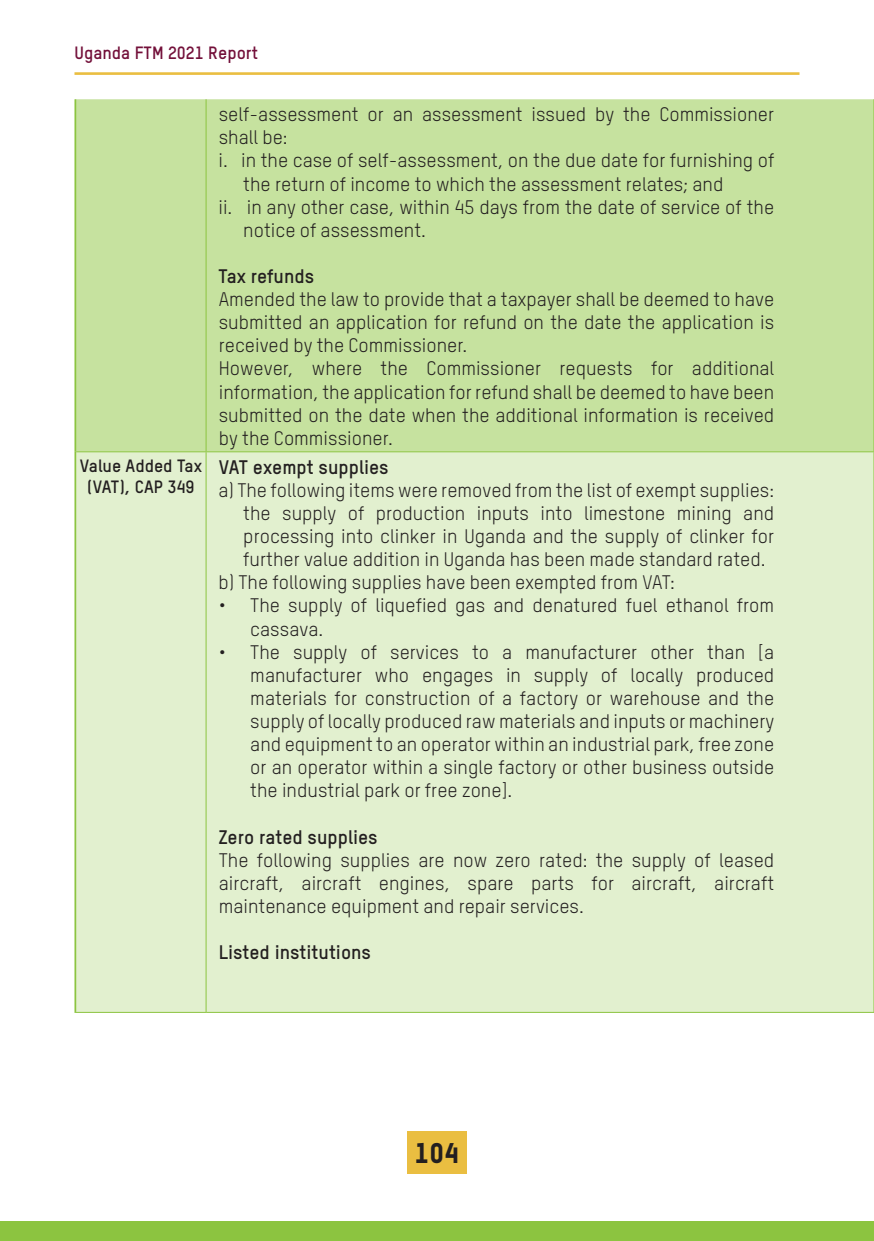
<style>
.page{position:relative;width:874px;height:1241px;background:#fff}
.page>*{position:absolute;margin:0;border:0;box-sizing:border-box;transform-origin:0 0}
.t1{font:28px "Oxfam TSTARPRO Headline";color:#231f20}
.t2{font:19.25px/23.1px "Oxfam TSTARPRO";color:#231f20}
.t3{font:700 19.25px "Oxfam TSTARPRO";color:#231f20}
.t4{font:700 17.5px/21px "Oxfam TSTARPRO";color:#231f20;text-align:center}
.t5{font:700 17.5px "Oxfam TSTARPRO";color:#73103a}
</style>
<div class="page">
<div style="left:407px;top:1131px;width:59px;height:42px;background:#eabe41"></div>
<hr style="left:74px;top:72px;width:725px;height:3px;background:#eabe41">
<svg style="left:873px;top:1221px;width:1px;height:19px"></svg>
<div style="left:0;top:1220px;width:873px;height:20px;background:#8cc440"></div>
<div style="left:76px;top:99px;width:797px;height:352px;background:#c6e29f"></div>
<div style="left:76px;top:452px;width:797px;height:559px;background:#e2f0cf"></div>
<hr style="left:74px;top:99px;width:2px;height:353px;background:#8cc440">
<hr style="left:74px;top:452px;width:2px;height:559px;background:#8cc440">
<hr style="left:205px;top:99px;width:1px;height:352px;background:#8cc440">
<hr style="left:873px;top:99px;width:1px;height:352px;background:#8cc440">
<hr style="left:205px;top:452px;width:1px;height:559px;background:#8cc440">
<hr style="left:873px;top:452px;width:1px;height:559px;background:#8cc440">
<hr style="left:76px;top:451px;width:130px;height:1px;background:#8cc440">
<hr style="left:206px;top:451px;width:667px;height:1px;background:#8cc440">
<hr style="left:74px;top:1011px;width:132px;height:1px;background:#8cc440">
<hr style="left:206px;top:1011px;width:667px;height:1px;background:#8cc440">
<p class="t5" style="left:74px;top:42px;width:185px">Uganda FTM 2021 Report</p>
<p class="t2" style="left:219px;top:103px;width:556px">self-assessment or an assessment issued by the Commissioner</p>
<p class="t2" style="left:219px;top:126px;width:70px">shall be:</p>
<p class="t2" style="left:218px;top:149px;width:557px">i. in the case of self-assessment, on the due date for furnishing of</p>
<p class="t2" style="left:243px;top:172px;width:481px">the return of income to which the assessment relates; and</p>
<p class="t2" style="left:218px;top:195px;width:557px">ii. in any other case, within 45 days from the date of service of the</p>
<p class="t2" style="left:243px;top:218px;width:184px">notice of assessment.</p>
<p class="t3" style="left:218px;top:264px;width:97px">Tax refunds</p>
<p class="t2" style="left:219px;top:287px;width:556px">Amended the law to provide that a taxpayer shall be deemed to have submitted an application for refund on the date the application is received by the Commissioner.<br>However, where the Commissioner requests for additional information, the application for refund shall be deemed to have been submitted on the date when the additional information is received by the Commissioner.</p>
<p class="t4" style="left:80px;top:455px;width:124px">Value Added Tax (VAT), CAP 349</p>
<p class="t3" style="left:219px;top:455px;width:171px">VAT exempt supplies</p>
<p class="t2" style="left:218px;top:478px;width:557px">a) The following items were removed from the list of exempt supplies:</p>
<p class="t2" style="left:243px;top:501px;width:532px">the supply of production inputs into limestone mining and</p>
<p class="t2" style="left:243px;top:524px;width:532px">processing into clinker in Uganda and the supply of clinker for</p>
<p class="t2" style="left:243px;top:547px;width:523px">further value addition in Uganda has been made standard rated.</p>
<p class="t2" style="left:218px;top:570px;width:457px">b) The following supplies have been exempted from VAT:</p>
<p class="t2" style="left:250px;top:593px;width:525px;text-indent:-32px">• The supply of liquefied gas and denatured fuel ethanol from cassava.</p>
<p class="t2" style="left:250px;top:640px;width:525px;text-align:justify;text-indent:-32px">• The supply of services to a manufacturer other than [a manufacturer who engages in supply of locally produced materials for construction of a factory or warehouse and the supply of locally produced raw materials and inputs or machinery and equipment to an operator within an industrial park, free zone or an operator within a single factory or other business outside the industrial park or free zone].</p>
<p class="t3" style="left:219px;top:824px;width:160px">Zero rated supplies</p>
<p class="t2" style="left:219px;top:848px;width:556px;text-align:justify">The following supplies are now zero rated: the supply of leased aircraft, aircraft engines, spare parts for aircraft, aircraft maintenance equipment and repair services.</p>
<p class="t3" style="left:219px;top:940px;width:154px">Listed institutions</p>
<h1 class="t1" style="left:414px;top:1135px;width:46px">104</h1>
</div>
